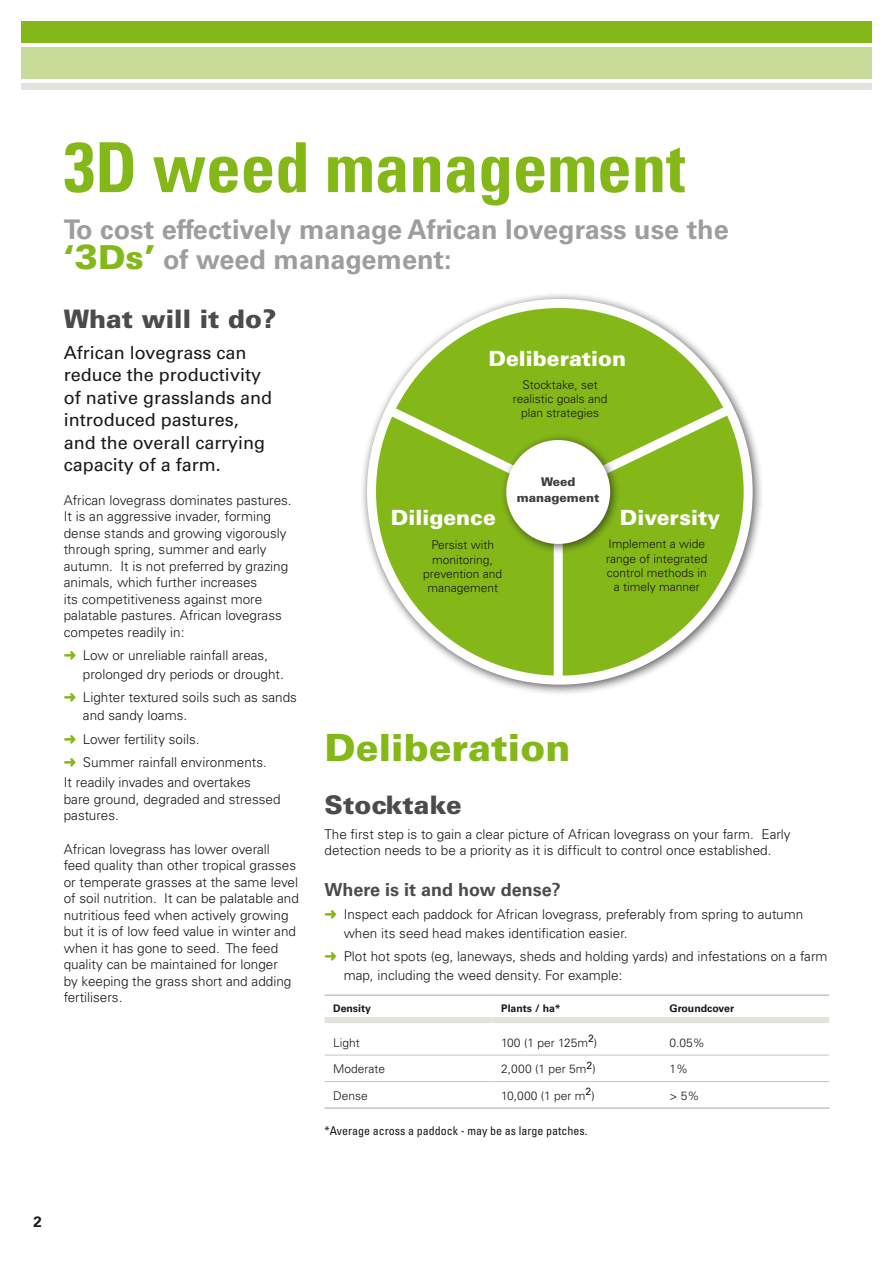
<style>
.page{position:relative;width:893px;height:1263px;background:#fff}
.page>*{position:absolute;margin:0;border:0;box-sizing:border-box;transform-origin:0 0}
.t1{font:700 condensed 69px "Univers";color:#84b819}
.t2{font:900 37.5px "Univers";color:#84b819}
.t3{font:700 27px/30px "Univers";color:#9c9d9f}
.t4{font:900 25.5px "Univers";color:#4b4b4d}
.t5{font:900 21px "Univers";color:#fff}
.t6{font:18px/22.5px "Univers";color:#1a171b}
.t7{font:700 18px "Univers";color:#4b4b4d}
.t8{font:700 15px "Univers";color:#1a171b}
.t9{font:300 13.5px/16.5px "Univers";color:#1a171b}
.t10{font:300 12px/14.2px "Univers";color:#1a171b;text-align:center}
.t11{font:condensed 12px "Univers";color:#1a171b}
.t12{font:900 12px/15.8px "Univers";color:#3e3e40;text-align:center}
.t13{font:700 10.5px "Univers";color:#1a171b}
.s1{font-size:70.5px}
.s2{font-weight:900;font-size:33px;color:#84b819}
.s3{font-weight:900;font-size:34.5px;color:#84b819}
.s4{color:#84b819}
</style>
<div class="page">
<div style="left:21px;top:21px;width:851px;height:21px;background:#84b819"></div>
<div style="left:21px;top:47px;width:851px;height:32px;background:#c7dc98"></div>
<div style="left:21px;top:83px;width:851px;height:7px;background:#e3e3dd"></div>
<hr style="left:325px;top:1055px;width:168px;height:1px;background:#c6c5ba">
<hr style="left:493px;top:1055px;width:168px;height:1px;background:#c6c5ba">
<hr style="left:661px;top:1055px;width:168px;height:1px;background:#c6c5ba">
<hr style="left:325px;top:1081px;width:168px;height:1px;background:#c6c5ba">
<hr style="left:493px;top:1081px;width:168px;height:1px;background:#c6c5ba">
<hr style="left:661px;top:1081px;width:168px;height:1px;background:#c6c5ba">
<div style="left:325px;top:1017px;width:168px;height:6px;background:#e3e3dd"></div>
<div style="left:493px;top:1017px;width:168px;height:6px;background:#e3e3dd"></div>
<div style="left:661px;top:1017px;width:168px;height:6px;background:#e3e3dd"></div>
<hr style="left:325px;top:994px;width:168px;height:2px;background:#c6c5ba">
<hr style="left:493px;top:994px;width:168px;height:2px;background:#c6c5ba">
<hr style="left:661px;top:994px;width:168px;height:2px;background:#c6c5ba">
<hr style="left:325px;top:1107px;width:168px;height:2px;background:#c6c5ba">
<hr style="left:493px;top:1107px;width:168px;height:2px;background:#c6c5ba">
<hr style="left:661px;top:1107px;width:168px;height:2px;background:#c6c5ba">
<div style="left:360px;top:292px;width:404px;height:403px;background:#1a171b;opacity:.7"></div>
<div style="left:371px;top:303px;width:377px;height:377px;background:#84b819;border-radius:50%"></div>
<div style="left:367px;top:299px;width:386px;height:386px;border:9px solid #fff;border-radius:50%"></div>
<svg style="left:377px;top:396px;width:368px;height:108px"></svg>
<div style="left:554px;top:492px;width:9px;height:190px;background:#fff"></div>
<div style="left:499px;top:433px;width:122px;height:122px;background:#1a171b;opacity:.7"></div>
<div style="left:508px;top:441px;width:101px;height:101px;background:#fff;border-radius:50%"></div>
<div style="left:506px;top:440px;width:104px;height:104px;border:3px solid #fff;border-radius:50%"></div>
<h1 class="t1" style="left:64px;top:125px;width:623px"><span class="s1">3</span>D weed management</h1>
<h3 class="t3" style="left:64px;top:215px;width:666px">To cost effectively manage African lovegrass use the <span class="s2">‘</span><span class="s3">3</span> <span class="s2">Ds’</span> of weed management:</h3>
<h3 class="t4" style="left:64px;top:303px;width:214px">What will it do?</h3>
<h3 class="t6" style="left:64px;top:341px;width:210px">African lovegrass can reduce the productivity of native grasslands and introduced pastures, and the overall carrying capacity of a farm.</h3>
<p class="t9" style="left:64px;top:492px;width:229px">African lovegrass dominates pastures.<br>It is an aggressive invader, forming dense stands and growing vigorously through spring, summer and early autumn. It is not preferred by grazing animals, which further increases<br>its competitiveness against more palatable pastures. African lovegrass competes readily in:</p>
<p class="t9" style="left:83px;top:646px;width:202px;line-height:18.8px;text-indent:-19px"><span class="s4">➜</span> Low or unreliable rainfall areas, prolonged dry periods or drought.</p>
<p class="t9" style="left:83px;top:688px;width:216px;line-height:18.8px;text-indent:-19px"><span class="s4">➜</span> Lighter textured soils such as sands and sandy loams.</p>
<p class="t9" style="left:64px;top:727px;width:205px;line-height:23px"><span class="s4">➜</span> Lower fertility soils.<br><span class="s4">➜</span> Summer rainfall environments.</p>
<p class="t9" style="left:64px;top:774px;width:218px">It readily invades and overtakes<br>bare ground, degraded and stressed pastures.</p>
<p class="t9" style="left:64px;top:841px;width:237px">African lovegrass has lower overall feed quality than other tropical grasses or temperate grasses at the same level of soil nutrition. It can be palatable and nutritious feed when actively growing but it is of low feed value in winter and when it has gone to seed. The feed quality can be maintained for longer<br>by keeping the grass short and adding fertilisers.</p>
<h3 class="t5" style="left:489px;top:345px;width:139px">Deliberation</h3>
<p class="t10" style="left:513px;top:377px;width:96px">Stocktake, set realistic goals and plan strategies</p>
<p class="t12" style="left:517px;top:474px;width:84px">Weed management</p>
<h3 class="t5" style="left:391px;top:504px;width:106px">Diligence</h3>
<h3 class="t5" style="left:620px;top:504px;width:102px">Diversity</h3>
<p class="t10" style="left:423px;top:538px;width:80px">Persist with monitoring, prevention and management</p>
<p class="t10" style="left:606px;top:537px;width:103px">Implement a wide range of integrated control methods in a timely manner</p>
<h2 class="t2" style="left:325px;top:724px;width:247px">Deliberation</h2>
<h3 class="t4" style="left:325px;top:789px;width:139px">Stocktake</h3>
<p class="t9" style="left:325px;top:826px;width:468px">The first step is to gain a clear picture of African lovegrass on your farm. Early detection needs to be a priority as it is difficult to control once established.</p>
<h3 class="t7" style="left:325px;top:879px;width:238px">Where is it and how dense?</h3>
<p class="t9" style="left:344px;top:905px;width:461px;line-height:18.8px;text-indent:-19px"><span class="s4">➜</span> Inspect each paddock for African lovegrass, preferably from spring to autumn when its seed head makes identification easier.</p>
<p class="t9" style="left:344px;top:947px;width:485px;line-height:18.8px;text-indent:-19px"><span class="s4">➜</span> Plot hot spots (eg, laneways, sheds and holding yards) and infestations on a farm map, including the weed density. For example:</p>
<p class="t13" style="left:333px;top:1002px;width:39px">Density</p>
<p class="t13" style="left:501px;top:1002px;width:61px">Plants / ha*</p>
<p class="t13" style="left:669px;top:1002px;width:66px">Groundcover</p>
<p class="t10" style="left:333px;top:1035px;width:28px">Light</p>
<p class="t10" style="left:501px;top:1035px;width:97px">100 (1 per 125m<sup>2</sup>)</p>
<p class="t10" style="left:669px;top:1035px;width:37px">0.05%</p>
<p class="t10" style="left:333px;top:1062px;width:54px">Moderate</p>
<p class="t10" style="left:501px;top:1062px;width:96px">2,000 (1 per 5m<sup>2</sup>)</p>
<p class="t10" style="left:669px;top:1062px;width:20px">1%</p>
<p class="t10" style="left:333px;top:1088px;width:36px">Dense</p>
<p class="t10" style="left:501px;top:1088px;width:95px">10,000 (1 per m<sup>2</sup>)</p>
<p class="t10" style="left:669px;top:1088px;width:31px">&gt; 5%</p>
<p class="t11" style="left:325px;top:1123px;width:264px">*Average across a paddock - may be as large patches.</p>
<p class="t8" style="left:34px;top:1213px;width:10px">2</p>
</div>
